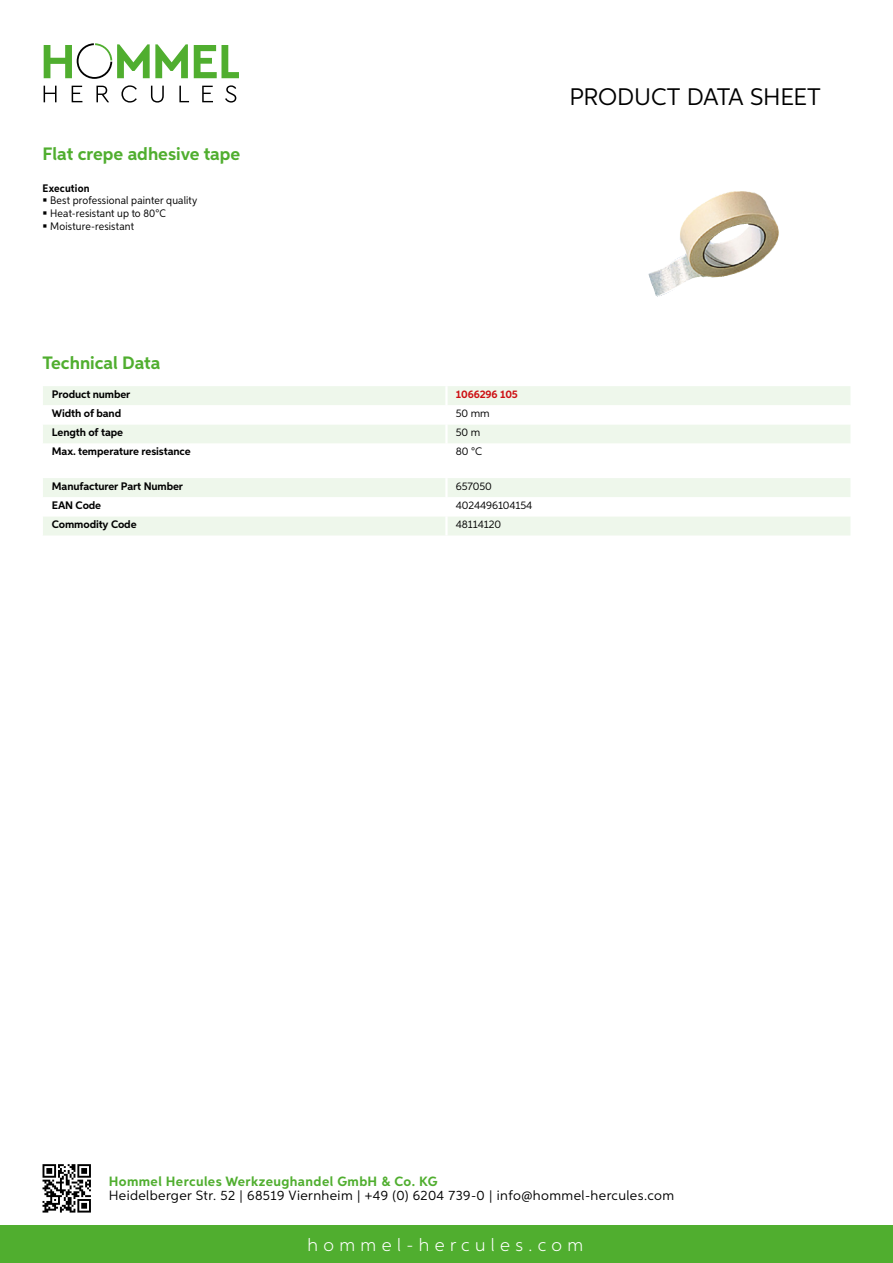
<style>
.page{position:relative;width:893px;height:1263px;background:#fff}
.page>*{position:absolute;margin:0;border:0;box-sizing:border-box;transform-origin:0 0}
.t1{font:24px "Aspira";letter-spacing:-.01em;color:#000}
.t2{font:700 18px "Aspira";color:#50ae2f}
.t3{font:300 18px "Aspira";letter-spacing:.3em;color:#fff}
.t4{font:13.5px "Aspira";letter-spacing:.03em;color:#000}
.t5{font:700 13.5px "Aspira";letter-spacing:.03em;color:#50ae2f}
.t6{font:700 10.95px "Aspira";letter-spacing:-.01em;color:#000}
.t7{font:10.95px/12.8px "Aspira Nar";letter-spacing:.015em;color:#000}
.t8{font:10.95px "Aspira";letter-spacing:-.01em;color:#000}
.t9{font:700 10.95px "Aspira";letter-spacing:-.01em;color:#cd1013}
.t10{font:700 10.95px "Aspira Nar";letter-spacing:.015em;color:#000}
</style>
<div class="page">
<div style="left:0;top:1226px;width:893px;height:37px;background:#50ae2f"></div>
<svg style="left:43px;top:1164px;width:48px;height:48px"></svg>
<svg style="left:194px;top:45px;width:45px;height:33px"></svg>
<svg style="left:44px;top:43px;width:144px;height:36px"></svg>
<svg style="left:44px;top:86px;width:13px;height:16px"></svg>
<svg style="left:72px;top:86px;width:10px;height:16px"></svg>
<svg style="left:96px;top:86px;width:13px;height:16px"></svg>
<svg style="left:121px;top:85px;width:16px;height:18px"></svg>
<svg style="left:151px;top:86px;width:13px;height:17px"></svg>
<svg style="left:179px;top:86px;width:10px;height:16px"></svg>
<svg style="left:202px;top:86px;width:11px;height:16px"></svg>
<svg style="left:225px;top:85px;width:11px;height:18px"></svg>
<div style="left:43px;top:386px;width:807px;height:19px;background:#eef7eb"></div>
<div style="left:43px;top:425px;width:807px;height:18px;background:#eef7eb"></div>
<hr style="left:445px;top:386px;width:3px;height:19px;background:#fff">
<hr style="left:445px;top:424px;width:3px;height:20px;background:#fff">
<svg style="left:43px;top:478px;width:807px;height:57px"></svg>
<hr style="left:445px;top:516px;width:3px;height:19px;background:#fff">
<img style="left:648px;top:191px;width:91px;height:106px">
<h2 class="t2" style="left:43px;top:142px;width:199px">Flat crepe adhesive tape</h2>
<p class="t10" style="left:43px;top:181px;width:49px">Execution</p>
<p class="t7" style="left:50px;top:194px;width:149px">Best professional painter quality<br>Heat-resistant up to 80°C<br>Moisture-resistant</p>
<h1 class="t1" style="left:569px;top:82px;width:253px">Product data sh eet</h1>
<h2 class="t2" style="left:43px;top:352px;width:120px">Technical Data</h2>
<p class="t6" style="left:52px;top:388px;width:80px">Product number</p>
<p class="t9" style="left:456px;top:388px;width:64px">1066296 105</p>
<p class="t6" style="left:52px;top:407px;width:71px">Width of band</p>
<p class="t8" style="left:456px;top:407px;width:35px">50 mm</p>
<p class="t6" style="left:52px;top:426px;width:73px">Length of tape</p>
<p class="t8" style="left:456px;top:426px;width:26px">50 m</p>
<p class="t6" style="left:52px;top:445px;width:140px">Max. temperature resistance</p>
<p class="t8" style="left:456px;top:445px;width:27px">80 °C</p>
<p class="t6" style="left:52px;top:479px;width:133px">Manufacturer Part Number</p>
<p class="t8" style="left:456px;top:480px;width:37px">657050</p>
<p class="t6" style="left:52px;top:499px;width:51px">EAN Code</p>
<p class="t8" style="left:456px;top:499px;width:78px">4024496104154</p>
<p class="t6" style="left:52px;top:518px;width:86px">Commodity Code</p>
<p class="t8" style="left:456px;top:518px;width:47px">48114120</p>
<p class="t5" style="left:109px;top:1172px;width:330px">Hommel Hercules Werkzeughandel GmbH &amp; Co. KG</p>
<p class="t4" style="left:109px;top:1187px;width:567px">Heidelberger Str. 52 | 68519 Viernheim | +49 (0) 6204 739-0 | info@hommel-hercules.com</p>
<h2 class="t3" style="left:307px;top:1234px;width:277px">hommel-hercules.com</h2>
</div>
